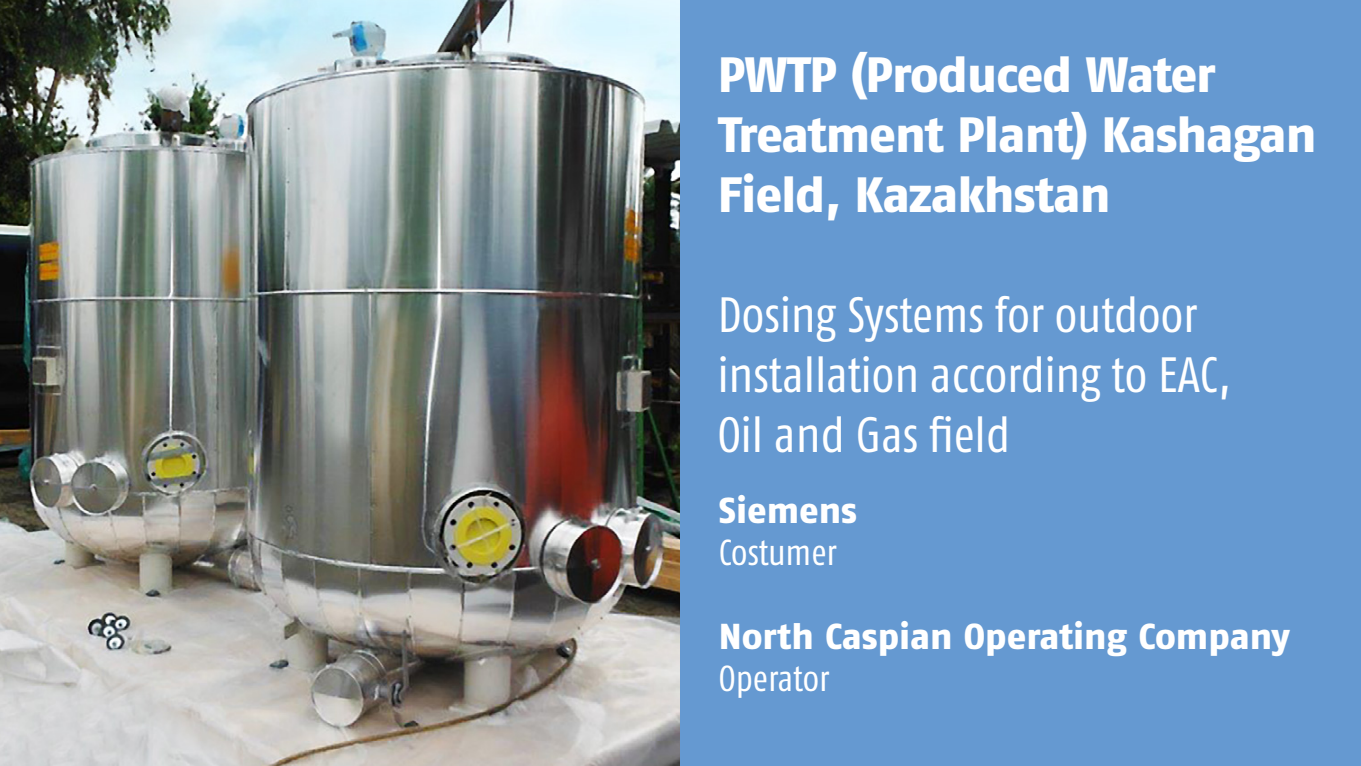
<style>
.page{position:relative;width:1361px;height:766px;background:#fff}
.page>*{position:absolute;margin:0;border:0;box-sizing:border-box;transform-origin:0 0}
.t1{font:49.5px/60px "Fago Co";letter-spacing:-.005em;color:#fff}
.t2{font:49.5px/60px "Fago No Exb";letter-spacing:-.025em;color:#fff}
.t3{font:36px "Fago No Exb";color:#fff}
.t4{font:36px "Fago Co";color:#fff}
</style>
<div class="page">
<img style="left:0;top:0;width:680px;height:765px">
<div style="left:680px;top:0;width:681px;height:765px;background:#6599d1"></div>
<p class="t2" style="left:718px;top:43px;width:600px">PWTP (Produced Water<br>Treatment Plant) Kashagan<br>Field, Kazakhstan</p>
<p class="t1" style="left:718px;top:284px;width:515px">Dosing Systems for outdoor installation according to EAC,<br>Oil and Gas field</p>
<p class="t3" style="left:719px;top:489px;width:140px">Siemens</p>
<p class="t4" style="left:719px;top:532px;width:120px">Costumer</p>
<p class="t3" style="left:719px;top:615px;width:572px">North Caspian Operating Company</p>
<p class="t4" style="left:719px;top:658px;width:112px">Operator</p>
</div>
